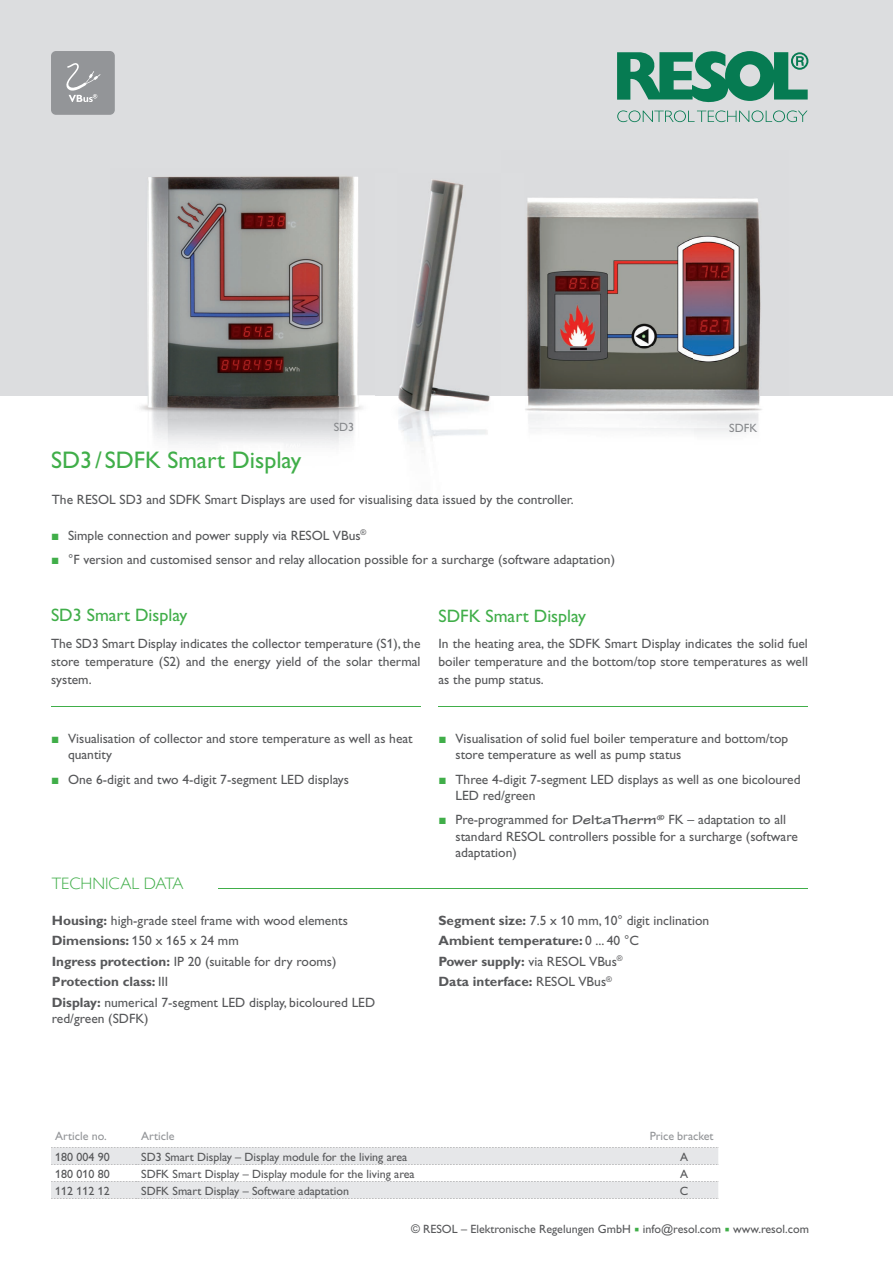
<style>
.page{position:relative;width:893px;height:1263px;background:#fff}
.page>*{position:absolute;margin:0;border:0;box-sizing:border-box;transform-origin:0 0}
.t1{font:24px "Gill Alt One";color:#40ae49}
.t2{font:18px "Gill Alt One";color:#40ae49}
.t3{font:300 16.5px "Gill Sans";color:#40ae49}
.t4{font:13.5px/16.2px "Gill Alt One";color:#57585a}
.t5{font:700 13.5px/20.4px "Gill Alt One";color:#57585a}
.t6{font:12px "Gill Alt One";color:#57585a}
.t7{font:12px "Gill Alt One";color:#939598}
.t8{font:12px "Gill Alt One";color:#87898c}
.s1{font-family:"Arial";font-weight:700;color:#40ae49}
.s2{font-weight:700}
.s3{font-family:"Tekton MM 503 850"}
.s4{font-weight:400}
.s5{color:#40ae49}
</style>
<div class="page">
<div style="left:0;top:0;width:893px;height:395px;background:#dcdddf"></div>
<img style="left:111px;top:176px;width:265px;height:270px">
<img style="left:376px;top:179px;width:125px;height:266px">
<img style="left:527px;top:198px;width:165px;height:148px">
<img style="left:692px;top:198px;width:69px;height:197px">
<img style="left:527px;top:346px;width:166px;height:49px">
<svg style="left:51px;top:51px;width:64px;height:64px;background:#9a9b9e"></svg>
<hr style="left:51px;top:707px;width:369px;height:1px;background:#40ae49">
<hr style="left:438px;top:707px;width:370px;height:1px;background:#40ae49">
<hr style="left:218px;top:888px;width:590px;height:1px;background:#40ae49">
<svg style="left:51px;top:1147px;width:667px;height:52px"></svg>
<svg style="left:617px;top:51px;width:191px;height:71px"></svg>
<h1 class="t1" style="left:51px;top:446px;width:252px">SD3 / SDFK Smart Display</h1>
<p class="t8" style="left:334px;top:420px;width:22px">SD3</p>
<p class="t8" style="left:729px;top:421px;width:29px">SDFK</p>
<p class="t4" style="left:52px;top:491px;width:524px">The RESOL SD3 and SDFK Smart Displays are used for visualising data issued by the controller.</p>
<p class="t4" style="left:51px;top:527px;width:317px"><span class="s1">■</span> Simple connection and power supply via RESOL VBus<sup>®</sup></p>
<p class="t4" style="left:51px;top:552px;width:565px"><span class="s1">■</span> °F version and customised sensor and relay allocation possible for a surcharge (software adaptation)</p>
<h2 class="t2" style="left:51px;top:605px;width:138px">SD3 Smart Display</h2>
<h2 class="t2" style="left:438px;top:606px;width:149px">SDFK Smart Display</h2>
<p class="t4" style="left:51px;top:634px;width:371px;line-height:18px;text-align:justify">The SD3 Smart Display indicates the collector temperature (S1), the store temperature (S2) and the energy yield of the solar thermal system.</p>
<p class="t4" style="left:438px;top:634px;width:371px;line-height:18px;text-align:justify">In the heating area, the SDFK Smart Display indicates the solid fuel boiler temperature and the bottom/top store temperatures as well as the pump status.</p>
<p class="t4" style="left:68px;top:730px;width:346px;text-indent:-17px"><span class="s1">■</span> Visualisation of collector and store temperature as well as heat quantity</p>
<p class="t4" style="left:51px;top:771px;width:299px"><span class="s1">■</span> One 6-digit and two 4-digit 7-segment LED displays</p>
<p class="t3" style="left:52px;top:874px;width:133px">TECHNICAL DATA</p>
<p class="t4" style="left:52px;top:910px;width:325px;line-height:20.4px"><span class="s2">Housing:</span> high-grade steel frame with wood elements <span class="s2">Dimensions:</span> 150 x 165 x 24 mm<br><span class="s2">Ingress protection:</span> IP 20 (suitable for dry rooms)<br><span class="s2">Protection class:</span> III<br><span class="s2">Display:</span> numerical 7-segment LED display, bicoloured LED</p>
<p class="t4" style="left:52px;top:1010px;width:98px">red/green (SDFK)</p>
<p class="t4" style="left:455px;top:730px;width:334px;text-indent:-17px"><span class="s1">■</span> Visualisation of solid fuel boiler temperature and bottom/top store temperature as well as pump status</p>
<p class="t4" style="left:455px;top:771px;width:347px;text-indent:-17px"><span class="s1">■</span> Three 4-digit 7-segment LED displays as well as one bicoloured<br>LED red/green</p>
<p class="t4" style="left:455px;top:812px;width:344px;text-indent:-17px"><span class="s1">■</span> Pre-programmed for <span class="s3">DeltaTherm</span><sup>®</sup> FK – adaptation to all standard RESOL controllers possible for a surcharge (software adaptation)</p>
<p class="t5" style="left:438px;top:910px;width:272px">Segment size: <span class="s4">7.5 x 10 mm, 10° digit inclination </span>Ambient temperature: <span class="s4">0 ... 40 °C<br></span>Power supply: <span class="s4">via RESOL VBus</span><sup>®<br></sup>Data interface: <span class="s4">RESOL VBus</span><sup>®</sup></p>
<p class="t7" style="left:55px;top:1128px;width:53px">Article no.</p>
<p class="t7" style="left:141px;top:1128px;width:35px">Article</p>
<p class="t7" style="left:650px;top:1128px;width:65px">Price bracket</p>
<p class="t6" style="left:55px;top:1149px;width:56px">180 004 90</p>
<p class="t6" style="left:141px;top:1149px;width:268px">SD3 Smart Display – Display module for the living area</p>
<p class="t6" style="left:680px;top:1149px;width:10px">A</p>
<p class="t6" style="left:55px;top:1166px;width:56px">180 010 80</p>
<p class="t6" style="left:141px;top:1166px;width:275px">SDFK Smart Display – Display module for the living area</p>
<p class="t6" style="left:680px;top:1166px;width:10px">A</p>
<p class="t6" style="left:55px;top:1183px;width:56px">112 112 12</p>
<p class="t6" style="left:141px;top:1183px;width:210px">SDFK Smart Display – Software adaptation</p>
<p class="t6" style="left:680px;top:1183px;width:10px">C</p>
<p class="t6" style="left:411px;top:1222px;width:399px">© RESOL – Elektronische Regelungen GmbH <span class="s5">▪</span> info@resol.com <span class="s5">▪</span> www.resol.com</p>
</div>
